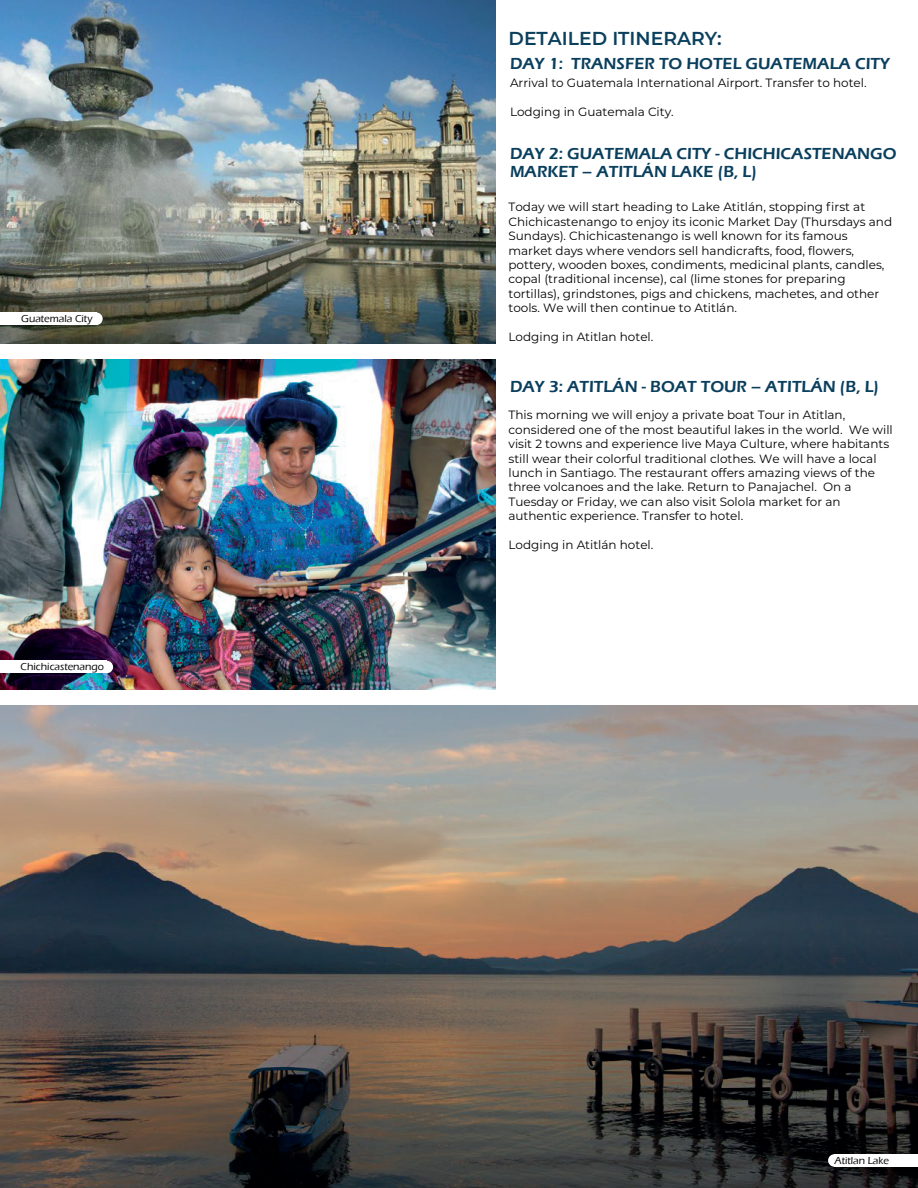
<style>
.page{position:relative;width:918px;height:1188px;background:#fff}
.page>*{position:absolute;margin:0;border:0;box-sizing:border-box;transform-origin:0 0}
.t1{font:600 18.75px "Montserrat";color:#0a3f5d}
.t2{font:600 16.5px/18px "Eras ITC";color:#0a3f5d}
.t3{font:12px/14.4px "Montserrat";color:#000001}
.t4{font:500 10.5px "Eras ITC";color:#000001}
</style>
<div class="page">
<img style="left:0;top:360px;width:495px;height:330px">
<img style="left:0;top:706px;width:918px;height:482px">
<div style="left:834px;top:1154px;width:84px;height:13px;background:#fff"></div>
<div style="left:828px;top:1154px;width:13px;height:13px;background:#fff;border-radius:50%"></div>
<div style="left:0;top:661px;width:107px;height:12px;background:#fff"></div>
<div style="left:100px;top:661px;width:13px;height:12px;background:#fff;border-radius:50%"></div>
<img style="left:0;top:0;width:495px;height:343px">
<div style="left:0;top:313px;width:96px;height:12px;background:#fff"></div>
<div style="left:90px;top:313px;width:13px;height:12px;background:#fff;border-radius:50%"></div>
<p class="t4" style="left:21px;top:313px;width:73px">Guatemala City</p>
<p class="t4" style="left:21px;top:661px;width:85px">Chichicastenango</p>
<h1 class="t1" style="left:509px;top:25px;width:215px">DETAILED ITINERARY:</h1>
<h2 class="t2" style="left:510px;top:55px;width:381px">DAY 1: TRANSFER TO HOTEL GUATEMALA CITY</h2>
<p class="t3" style="left:510px;top:75px;width:358px">Arrival to Guatemala International Airport. Transfer to hotel.</p>
<p class="t3" style="left:510px;top:104px;width:165px">Lodging in Guatemala City.</p>
<h2 class="t2" style="left:510px;top:145px;width:388px">DAY 2: GUATEMALA CITY - CHICHICASTENANGO<br>MARKET – ATITLÁN LAKE (B, L)</h2>
<p class="t3" style="left:508px;top:200px;width:385px">Today we will start heading to Lake Atitlán, stopping first at Chichicastenango to enjoy its iconic Market Day (Thursdays and Sundays). Chichicastenango is well known for its famous market days where vendors sell handicrafts, food, flowers, pottery, wooden boxes, condiments, medicinal plants, candles, copal (traditional incense), cal (lime stones for preparing tortillas), grindstones, pigs and chickens, machetes, and other tools. We will then continue to Atitlán.</p>
<p class="t3" style="left:508px;top:329px;width:146px">Lodging in Atitlan hotel.</p>
<h2 class="t2" style="left:510px;top:377px;width:371px">DAY 3: ATITLÁN - BOAT TOUR – ATITLÁN (B, L)</h2>
<p class="t3" style="left:508px;top:408px;width:386px">This morning we will enjoy a private boat Tour in Atitlan, considered one of the most beautiful lakes in the world. We will visit 2 towns and experience live Maya Culture, where habitants still wear their colorful traditional clothes. We will have a local lunch in Santiago. The restaurant offers amazing views of the three volcanoes and the lake. Return to Panajachel. On a Tuesday or Friday, we can also visit Solola market for an authentic experience. Transfer to hotel.</p>
<p class="t3" style="left:508px;top:537px;width:146px">Lodging in Atitlán hotel.</p>
<p class="t4" style="left:834px;top:1154px;width:56px">Atitlan Lake</p>
</div>
